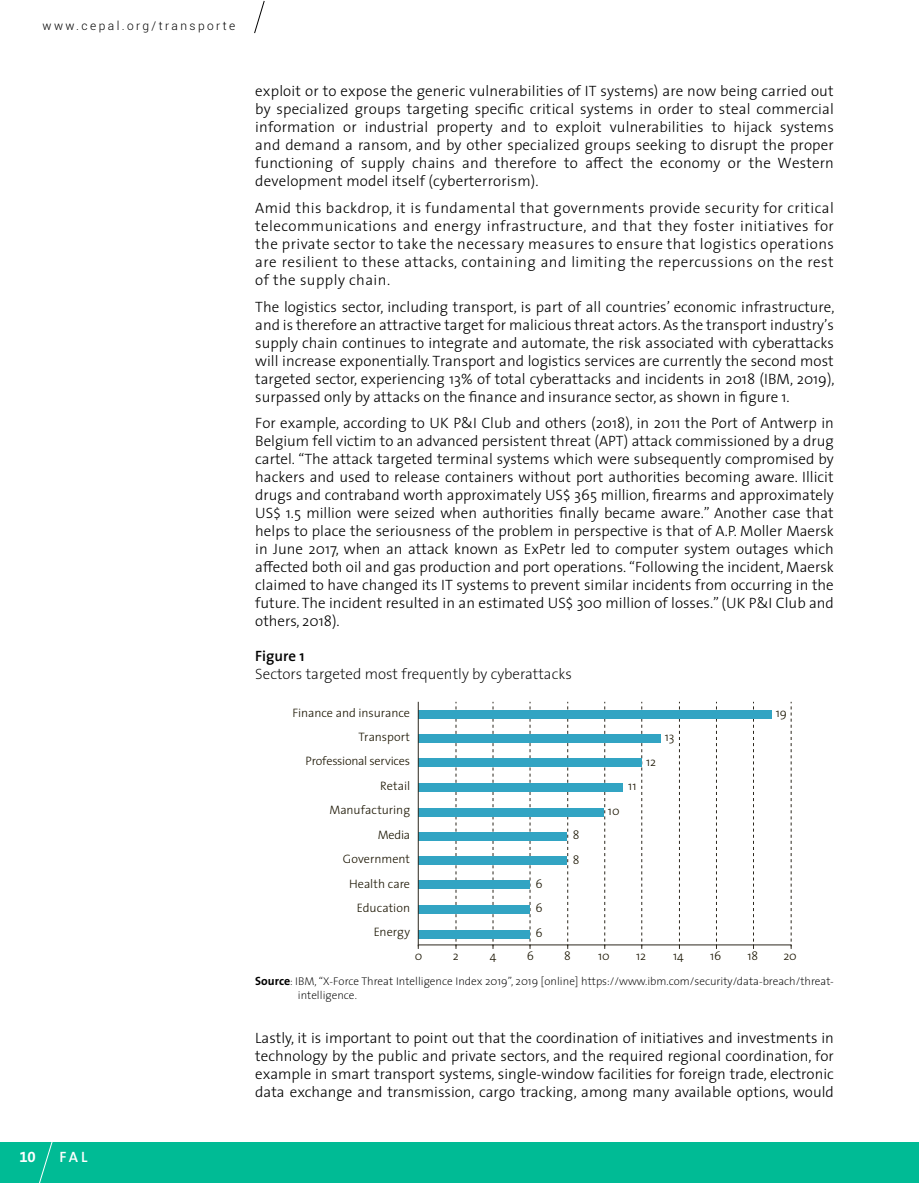
<style>
.page{position:relative;width:919px;height:1183px;background:#fff}
.page>*{position:absolute;margin:0;border:0;box-sizing:border-box;transform-origin:0 0}
.t1{font:300 15px/18px "The Sans";color:#000;text-align:justify}
.t2{font:200 15px "The Sans";color:#000}
.t3{font:600 15px "The Sans";color:#000}
.t4{font:600 15px "The Sans";color:#fff}
.t5{font:15px "The Sans Bold Expert";color:#fff}
.t6{font:300 12.3px/24.5px "The Sans";letter-spacing:-.005em;color:#1a1400}
.t7{font:300 12px "Roboto";letter-spacing:.2em;color:#000}
.t8{font:200 11.25px/13.5px "The Sans";color:#000}
.s1{font-weight:700;font-size:12px}
</style>
<div class="page">
<div style="left:0;top:1141px;width:918px;height:41px;background:#00bb95"></div>
<svg style="left:254px;top:0;width:11px;height:34px"></svg>
<svg style="left:38px;top:1141px;width:15px;height:41px"></svg>
<div style="left:418px;top:734px;width:242px;height:9px;background:#32a4c3"></div>
<div style="left:418px;top:758px;width:223px;height:9px;background:#32a4c3"></div>
<div style="left:418px;top:782px;width:205px;height:9px;background:#32a4c3"></div>
<div style="left:418px;top:807px;width:186px;height:9px;background:#32a4c3"></div>
<div style="left:418px;top:831px;width:149px;height:9px;background:#32a4c3"></div>
<div style="left:418px;top:856px;width:149px;height:8px;background:#32a4c3"></div>
<div style="left:418px;top:880px;width:112px;height:8px;background:#32a4c3"></div>
<div style="left:418px;top:905px;width:112px;height:8px;background:#32a4c3"></div>
<div style="left:418px;top:929px;width:112px;height:9px;background:#32a4c3"></div>
<div style="left:418px;top:710px;width:354px;height:8px;background:#32a4c3"></div>
<hr style="left:418px;top:944px;width:373px;height:1px;background:#2d281e">
<svg style="left:790px;top:701px;width:1px;height:247px"></svg>
<svg style="left:753px;top:701px;width:1px;height:247px"></svg>
<svg style="left:716px;top:701px;width:1px;height:247px"></svg>
<svg style="left:679px;top:701px;width:1px;height:247px"></svg>
<svg style="left:641px;top:701px;width:1px;height:247px"></svg>
<svg style="left:604px;top:701px;width:1px;height:247px"></svg>
<svg style="left:567px;top:701px;width:1px;height:247px"></svg>
<svg style="left:529px;top:701px;width:1px;height:247px"></svg>
<svg style="left:492px;top:701px;width:1px;height:247px"></svg>
<svg style="left:455px;top:701px;width:1px;height:247px"></svg>
<hr style="left:418px;top:701px;width:1px;height:245px;background:#2d281e">
<p class="t7" style="left:43px;top:18px;width:194px">www.cepal.org/transporte</p>
<p class="t5" style="left:19px;top:1143px;width:18px">10</p>
<p class="t4" style="left:60px;top:1143px;width:29px">FAL</p>
<p class="t1" style="left:255px;top:82px;width:580px">exploit or to expose the generic vulnerabilities of IT systems) are now being carried out by specialized groups targeting specific critical systems in order to steal commercial information or industrial property and to exploit vulnerabilities to hijack systems and demand a ransom, and by other specialized groups seeking to disrupt the proper functioning of supply chains and therefore to affect the economy or the Western development model itself (cyberterrorism).</p>
<p class="t1" style="left:255px;top:198px;width:580px">Amid this backdrop, it is fundamental that governments provide security for critical telecommunications and energy infrastructure, and that they foster initiatives for the private sector to take the necessary measures to ensure that logistics operations are resilient to these attacks, containing and limiting the repercussions on the rest of the supply chain.</p>
<p class="t1" style="left:255px;top:297px;width:581px">The logistics sector, including transport, is part of all countries’ economic infrastructure, and is therefore an attractive target for malicious threat actors. As the transport industry’s supply chain continues to integrate and automate, the risk associated with cyberattacks will increase exponentially. Transport and logistics services are currently the second most targeted sector, experiencing 13% of total cyberattacks and incidents in 2018 (IBM, 2019), surpassed only by attacks on the finance and insurance sector, as shown in figure 1.</p>
<p class="t1" style="left:255px;top:413px;width:580px">For example, according to UK P&amp;I Club and others (2018), in 2011 the Port of Antwerp in Belgium fell victim to an advanced persistent threat (APT) attack commissioned by a drug cartel. “The attack targeted terminal systems which were subsequently compromised by hackers and used to release containers without port authorities becoming aware. Illicit drugs and contraband worth approximately US$ 365 million, firearms and approximately US$ 1.5 million were seized when authorities finally became aware.” Another case that helps to place the seriousness of the problem in perspective is that of A.P. Moller Maersk in June 2017, when an attack known as ExPetr led to computer system outages which affected both oil and gas production and port operations. “Following the incident, Maersk claimed to have changed its IT systems to prevent similar incidents from occurring in the future. The incident resulted in an estimated US$ 300 million of losses.” (UK P&amp;I Club and others, 2018).</p>
<p class="t3" style="left:255px;top:643px;width:51px">Figure 1</p>
<p class="t2" style="left:255px;top:666px;width:318px">Sectors targeted most frequently by cyberattacks</p>
<p class="t6" style="left:775px;top:700px;width:13px">19</p>
<p class="t6" style="left:664px;top:724px;width:11px">13</p>
<p class="t6" style="left:646px;top:748px;width:11px">12</p>
<p class="t6" style="left:628px;top:773px;width:10px">11</p>
<p class="t6" style="left:608px;top:797px;width:13px">10</p>
<p class="t6" style="left:572px;top:822px;width:8px">8<br>8</p>
<p class="t6" style="left:535px;top:871px;width:9px;text-align:justify">6<br>6<br>6</p>
<p class="t6" style="left:415px;top:943px;width:9px">0</p>
<p class="t6" style="left:453px;top:943px;width:7px">2</p>
<p class="t6" style="left:490px;top:943px;width:8px">4</p>
<p class="t6" style="left:526px;top:943px;width:9px">6</p>
<p class="t6" style="left:564px;top:943px;width:8px">8</p>
<p class="t6" style="left:598px;top:943px;width:13px">10</p>
<p class="t6" style="left:636px;top:943px;width:11px">12</p>
<p class="t6" style="left:673px;top:943px;width:12px">14</p>
<p class="t6" style="left:710px;top:943px;width:13px">16</p>
<p class="t6" style="left:747px;top:943px;width:12px">18</p>
<p class="t6" style="left:783px;top:943px;width:15px">20</p>
<p class="t6" style="left:292px;top:699px;width:119px;text-align:right">Finance and insurance<br>Transport<br>Professional services<br>Retail<br>Manufacturing<br>Media<br>Government<br>Health care<br>Education<br>Energy</p>
<p class="t8" style="left:298px;top:974px;width:537px;text-indent:-43px"><span class="s1">Source</span>: IBM, “X-Force Threat Intelligence Index 2019”, 2019 [online] https://www.ibm.com/security/data-breach/threat&shy;intelligence.</p>
<p class="t1" style="left:255px;top:1028px;width:580px">Lastly, it is important to point out that the coordination of initiatives and investments in technology by the public and private sectors, and the required regional coordination, for example in smart transport systems, single-window facilities for foreign trade, electronic data exchange and transmission, cargo tracking, among many available options, would</p>
</div>
